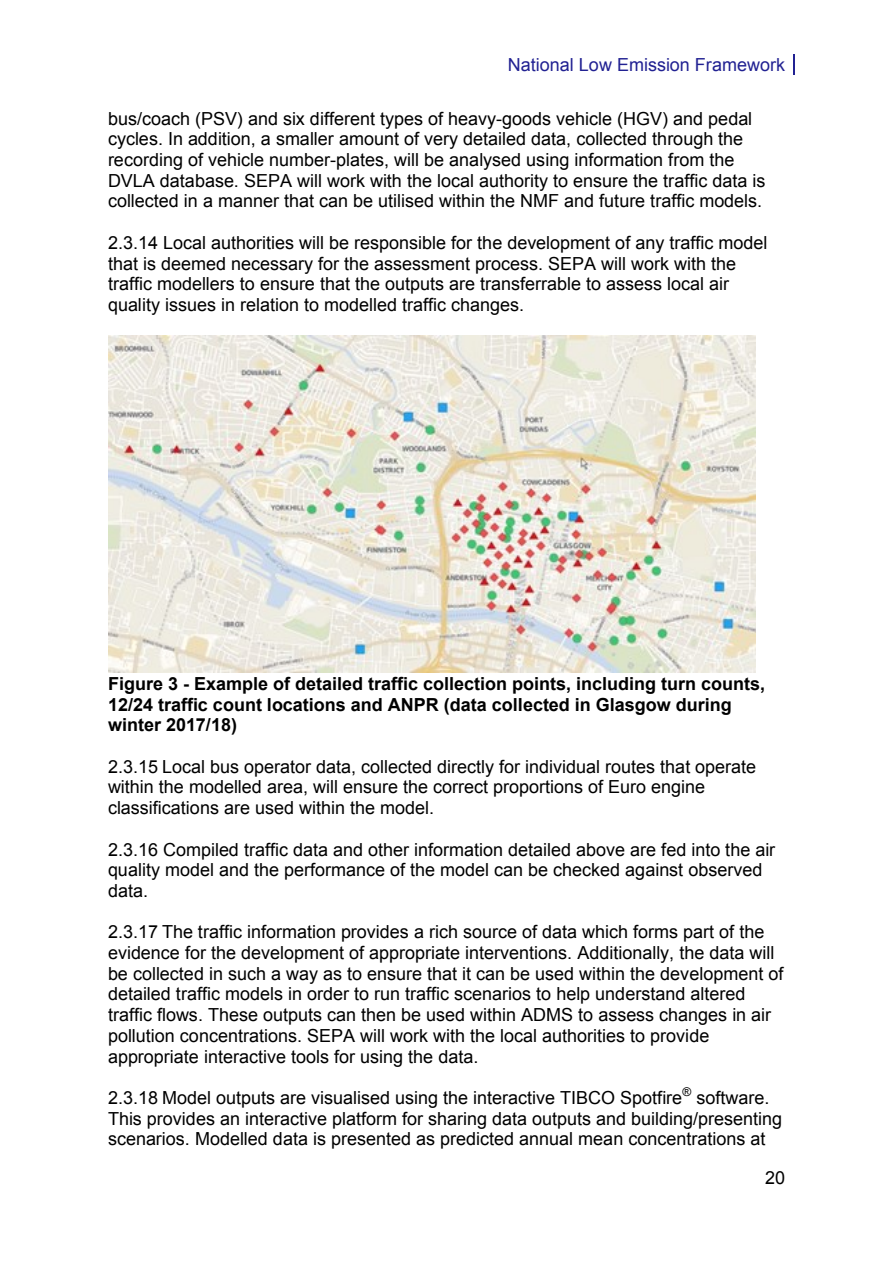
<style>
.page{position:relative;width:893px;height:1263px;background:#fff}
.page>*{position:absolute;margin:0;border:0;box-sizing:border-box;transform-origin:0 0}
.t1{font:18px/20.7px "Arial";color:#000}
.t2{font:700 18px/20.7px "Arial";color:#000}
.t3{font:18px "Arial";color:#212192}
.t4{font:12px "Arial";color:#000}
</style>
<div class="page">
<hr style="left:793px;top:54px;width:2px;height:21px;background:#212192">
<img style="left:108px;top:336px;width:648px;height:336px">
<p class="t3" style="left:508px;top:53px;width:279px">National Low Emission Framework</p>
<p class="t1" style="left:108px;top:108px;width:659px">bus/coach (PSV) and six different types of heavy-goods vehicle (HGV) and pedal cycles. In addition, a smaller amount of very detailed data, collected through the recording of vehicle number-plates, will be analysed using information from the DVLA database. SEPA will work with the local authority to ensure the traffic data is collected in a manner that can be utilised within the NMF and future traffic models.</p>
<p class="t1" style="left:108px;top:232px;width:661px">2.3.14 Local authorities will be responsible for the development of any traffic model that is deemed necessary for the assessment process. SEPA will work with the traffic modellers to ensure that the outputs are transferrable to assess local air quality issues in relation to modelled traffic changes.</p>
<p class="t2" style="left:108px;top:674px;width:659px">Figure 3 - Example of detailed traffic collection points, including turn counts,<br>12/24 traffic count locations and ANPR (data collected in Glasgow during winter 2017/18)</p>
<p class="t1" style="left:108px;top:756px;width:650px">2.3.15 Local bus operator data, collected directly for individual routes that operate within the modelled area, will ensure the correct proportions of Euro engine classifications are used within the model.</p>
<p class="t1" style="left:108px;top:839px;width:669px">2.3.16 Compiled traffic data and other information detailed above are fed into the air quality model and the performance of the model can be checked against observed data.</p>
<p class="t1" style="left:108px;top:922px;width:677px">2.3.17 The traffic information provides a rich source of data which forms part of the evidence for the development of appropriate interventions. Additionally, the data will be collected in such a way as to ensure that it can be used within the development of detailed traffic models in order to run traffic scenarios to help understand altered traffic flows. These outputs can then be used within ADMS to assess changes in air pollution concentrations. SEPA will work with the local authorities to provide appropriate interactive tools for using the data.</p>
<p class="t1" style="left:108px;top:1087px;width:576px">2.3.18 Model outputs are visualised using the interactive TIBCO Spotfire</p>
<p class="t4" style="left:682px;top:1083px;width:10px">®</p>
<p class="t1" style="left:108px;top:1087px;width:676px;text-indent:588px">software.<br>This provides an interactive platform for sharing data outputs and building/presenting scenarios. Modelled data is presented as predicted annual mean concentrations at</p>
<p class="t1" style="left:765px;top:1168px;width:21px">20</p>
</div>
